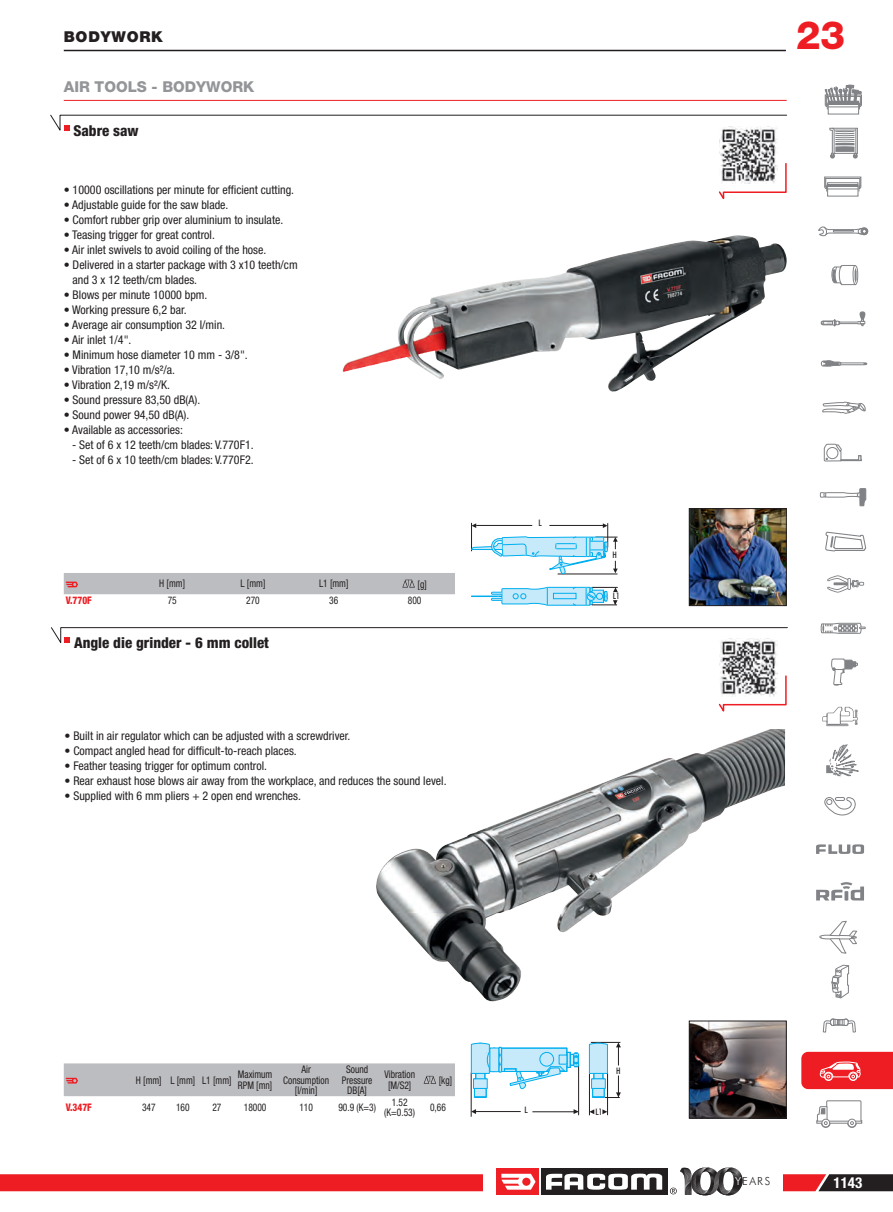
<style>
.page{position:relative;width:893px;height:1212px;background:#fff}
.page>*{position:absolute;margin:0;border:0;box-sizing:border-box;transform-origin:0 0}
.t1{font:800 39px "Helvetica Neue LT Std";color:#ee1d23}
.t2{font:800 condensed 15px "Helvetica Neue LT Std";color:#231f20}
.t3{font:800 15px "Helvetica Neue LT Std";color:#939598}
.t4{font:900 15px "Helvetica Neue LT Std";letter-spacing:.05em;color:#231f20}
.t5{font:700 condensed 15px "Helvetica Neue LT Std";color:#fff}
.t6{font:condensed 12px/15px "Helvetica Neue LT Std";color:#231f20}
.t7{font:300 11.1px "Futura BT";letter-spacing:.11em;color:#231f20}
.t8{font:condensed 10.5px/10.5px "Helvetica Neue LT Std";color:#231f20;text-align:center;scale:.9 1}
.t9{font:800 condensed 10.5px "Helvetica Neue LT Std";color:#ee1d23;scale:.9 1}
.t10{font:500 condensed 9px "Futura BT";color:#231f20}
.s1{color:#fff}
</style>
<div class="page">
<svg style="left:831px;top:658px;width:27px;height:28px"></svg>
<svg style="left:825px;top:531px;width:42px;height:62px"></svg>
<svg style="left:822px;top:706px;width:36px;height:21px"></svg>
<svg style="left:819px;top:488px;width:48px;height:19px"></svg>
<svg style="left:823px;top:443px;width:39px;height:19px"></svg>
<svg style="left:822px;top:402px;width:44px;height:12px"></svg>
<svg style="left:821px;top:622px;width:45px;height:12px"></svg>
<svg style="left:824px;top:176px;width:38px;height:16px"></svg>
<svg style="left:824px;top:84px;width:38px;height:26px"></svg>
<svg style="left:829px;top:128px;width:29px;height:30px"></svg>
<div style="left:859px;top:311px;width:6px;height:8px;background:#808285;border-radius:2px"></div>
<svg style="left:820px;top:318px;width:46px;height:8px"></svg>
<svg style="left:820px;top:360px;width:48px;height:7px"></svg>
<svg style="left:818px;top:226px;width:50px;height:10px"></svg>
<div style="left:833px;top:230px;width:20px;height:2px;border:1px solid #808285"></div>
<svg style="left:831px;top:265px;width:27px;height:20px"></svg>
<svg style="left:826px;top:744px;width:33px;height:32px"></svg>
<svg style="left:824px;top:797px;width:32px;height:19px"></svg>
<svg style="left:816px;top:844px;width:48px;height:10px"></svg>
<svg style="left:816px;top:882px;width:48px;height:19px"></svg>
<svg style="left:819px;top:921px;width:38px;height:33px"></svg>
<svg style="left:816px;top:1100px;width:47px;height:28px"></svg>
<svg style="left:801px;top:964px;width:92px;height:125px"></svg>
<hr style="left:64px;top:100px;width:723px;height:1px;background:#ee1d23">
<svg style="left:718px;top:163px;width:69px;height:37px"></svg>
<svg style="left:50px;top:114px;width:737px;height:17px"></svg>
<hr style="left:558px;top:574px;width:59px;height:1px;background:#231f20">
<svg style="left:471px;top:523px;width:147px;height:51px"></svg>
<div style="left:472px;top:596px;width:30px;height:1px;border:1px solid #00aeef"></div>
<svg style="left:491px;top:587px;width:127px;height:19px;background:#a2dbf2"></svg>
<img style="left:343px;top:235px;width:422px;height:157px">
<svg style="left:718px;top:675px;width:69px;height:37px"></svg>
<svg style="left:51px;top:627px;width:737px;height:18px"></svg>
<hr style="left:471px;top:1073px;width:1px;height:44px;background:#231f20">
<hr style="left:578px;top:1064px;width:1px;height:51px;background:#231f20">
<svg style="left:471px;top:1109px;width:5px;height:5px"></svg>
<hr style="left:475px;top:1111px;width:46px;height:1px;background:#231f20">
<hr style="left:607px;top:1073px;width:1px;height:42px;background:#231f20">
<hr style="left:589px;top:1074px;width:1px;height:41px;background:#231f20">
<svg style="left:590px;top:1109px;width:4px;height:5px"></svg>
<svg style="left:602px;top:1109px;width:5px;height:5px"></svg>
<hr style="left:532px;top:1111px;width:46px;height:1px;background:#231f20">
<svg style="left:589px;top:1042px;width:32px;height:56px"></svg>
<svg style="left:471px;top:1042px;width:108px;height:56px"></svg>
<img style="left:376px;top:729px;width:409px;height:272px">
<img style="left:691px;top:510px;width:94px;height:94px">
<div style="left:689px;top:508px;width:98px;height:98px;border:1px solid #231f20"></div>
<img style="left:691px;top:1022px;width:94px;height:94px">
<div style="left:689px;top:1020px;width:98px;height:98px;border:1px solid #231f20"></div>
<svg style="left:0;top:1167px;width:893px;height:28px"></svg>
<hr style="left:64px;top:50px;width:722px;height:1px;background:#231f20">
<img style="left:720px;top:126px;width:57px;height:58px">
<img style="left:720px;top:638px;width:57px;height:58px">
<div style="left:64px;top:573px;width:391px;height:21px;background:#bcbdc0"></div>
<div style="left:64px;top:1063px;width:391px;height:33px;background:#bcbdc0"></div>
<p class="t4" style="left:64px;top:27px;width:101px">BODYWORK</p>
<p class="t3" style="left:64px;top:77px;width:192px">AIR TOOLS - BODYWORK</p>
<p class="t2" style="left:73px;top:121px;width:67px">Sabre saw</p>
<p class="t6" style="left:64px;top:182px;width:232px">• 10000 oscillations per minute for efficient cutting.</p>
<p class="t6" style="left:64px;top:197px;width:166px">• Adjustable guide for the saw blade.</p>
<p class="t6" style="left:64px;top:212px;width:221px">• Comfort rubber grip over aluminium to insulate.</p>
<p class="t6" style="left:64px;top:227px;width:153px">• Teasing trigger for great control.</p>
<p class="t6" style="left:64px;top:242px;width:204px">• Air inlet swivels to avoid coiling of the hose.</p>
<p class="t6" style="left:73px;top:257px;width:227px;text-indent:-9px">• Delivered in a starter package with 3 x10 teeth/cm and 3 x 12 teeth/cm blades.</p>
<p class="t6" style="left:64px;top:287px;width:145px">• Blows per minute 10000 bpm.</p>
<p class="t6" style="left:64px;top:302px;width:124px">• Working pressure 6,2 bar.</p>
<p class="t6" style="left:64px;top:317px;width:163px">• Average air consumption 32 l/min.</p>
<p class="t6" style="left:64px;top:332px;width:69px">• Air inlet 1/4".</p>
<p class="t6" style="left:64px;top:347px;width:186px">• Minimum hose diameter 10 mm - 3/8".</p>
<p class="t6" style="left:64px;top:362px;width:113px">• Vibration 17,10 m/s²/a.</p>
<p class="t6" style="left:64px;top:377px;width:108px">• Vibration 2,19 m/s²/K.</p>
<p class="t6" style="left:64px;top:392px;width:138px">• Sound pressure 83,50 dB(A).</p>
<p class="t6" style="left:64px;top:407px;width:127px">• Sound power 94,50 dB(A).</p>
<p class="t6" style="left:64px;top:422px;width:121px">• Available as accessories:</p>
<p class="t6" style="left:72px;top:437px;width:183px">- Set of 6 x 12 teeth/cm blades: V.770F1.</p>
<p class="t6" style="left:72px;top:452px;width:183px">- Set of 6 x 10 teeth/cm blades: V.770F2.</p>
<p class="t9" style="left:66px;top:594px;width:30px">V.770F</p>
<p class="t8" style="left:159px;top:578px;width:30px">H [mm]</p>
<p class="t8" style="left:240px;top:578px;width:29px">L [mm]</p>
<p class="t8" style="left:319px;top:578px;width:34px">L1 [mm]</p>
<p class="t8" style="left:418px;top:578px;width:12px">[g]</p>
<p class="t8" style="left:168px;top:595px;width:12px">75</p>
<p class="t8" style="left:246px;top:595px;width:17px">270</p>
<p class="t8" style="left:329px;top:595px;width:12px">36</p>
<p class="t8" style="left:408px;top:595px;width:17px">800</p>
<p class="t2" style="left:74px;top:633px;width:196px">Angle die grinder - 6 mm collet</p>
<p class="t6" style="left:64px;top:728px;width:287px">• Built in air regulator which can be adjusted with a screwdriver.</p>
<p class="t6" style="left:64px;top:743px;width:234px">• Compact angled head for difficult-to-reach places.</p>
<p class="t6" style="left:64px;top:758px;width:204px">• Feather teasing trigger for optimum control.</p>
<p class="t6" style="left:64px;top:773px;width:384px">• Rear exhaust hose blows air away from the workplace, and reduces the sound level.</p>
<p class="t6" style="left:64px;top:788px;width:238px">• Supplied with 6 mm pliers + 2 open end wrenches.</p>
<p class="t10" style="left:539px;top:518px;width:5px">L</p>
<p class="t10" style="left:613px;top:549px;width:6px">H</p>
<p class="t10" style="left:613px;top:590px;width:8px">L1</p>
<p class="t9" style="left:66px;top:1101px;width:30px">V.347F</p>
<p class="t8" style="left:136px;top:1074px;width:108px">H [mm] L [mm] L1 [mm]</p>
<p class="t8" style="left:238px;top:1069px;width:40px;text-align:left">Maximum<br>RPM [mn]</p>
<p class="t8" style="left:283px;top:1064px;width:52px">Air<br>Consumption [l/min]</p>
<p class="t8" style="left:342px;top:1064px;width:35px">Sound<br>Pressure<br>DB[A]</p>
<p class="t8" style="left:384px;top:1069px;width:36px">Vibration [M/S2]</p>
<p class="t8" style="left:439px;top:1075px;width:16px">[kg]</p>
<p class="t8" style="left:142px;top:1102px;width:17px">347</p>
<p class="t8" style="left:176px;top:1102px;width:17px">160</p>
<p class="t8" style="left:212px;top:1102px;width:12px">27</p>
<p class="t8" style="left:244px;top:1102px;width:27px">18000</p>
<p class="t8" style="left:299px;top:1102px;width:17px">110</p>
<p class="t8" style="left:338px;top:1102px;width:43px">90.9 (K=3)</p>
<p class="t8" style="left:384px;top:1097px;width:36px">1.52 (K=0.53)</p>
<p class="t8" style="left:430px;top:1102px;width:19px">0,66</p>
<p class="t10" style="left:525px;top:1104px;width:5px">L</p>
<p class="t10" style="left:595px;top:1106px;width:8px">L1</p>
<p class="t10" style="left:616px;top:1065px;width:6px">H</p>
<h1 class="t1" style="left:796px;top:12px;width:51px">23</h1>
<p class="t7" style="left:735px;top:1175px;width:37px"><span class="s1">Y</span>EARS</p>
<p class="t5" style="left:833px;top:1174px;width:30px">1143</p>
</div>
